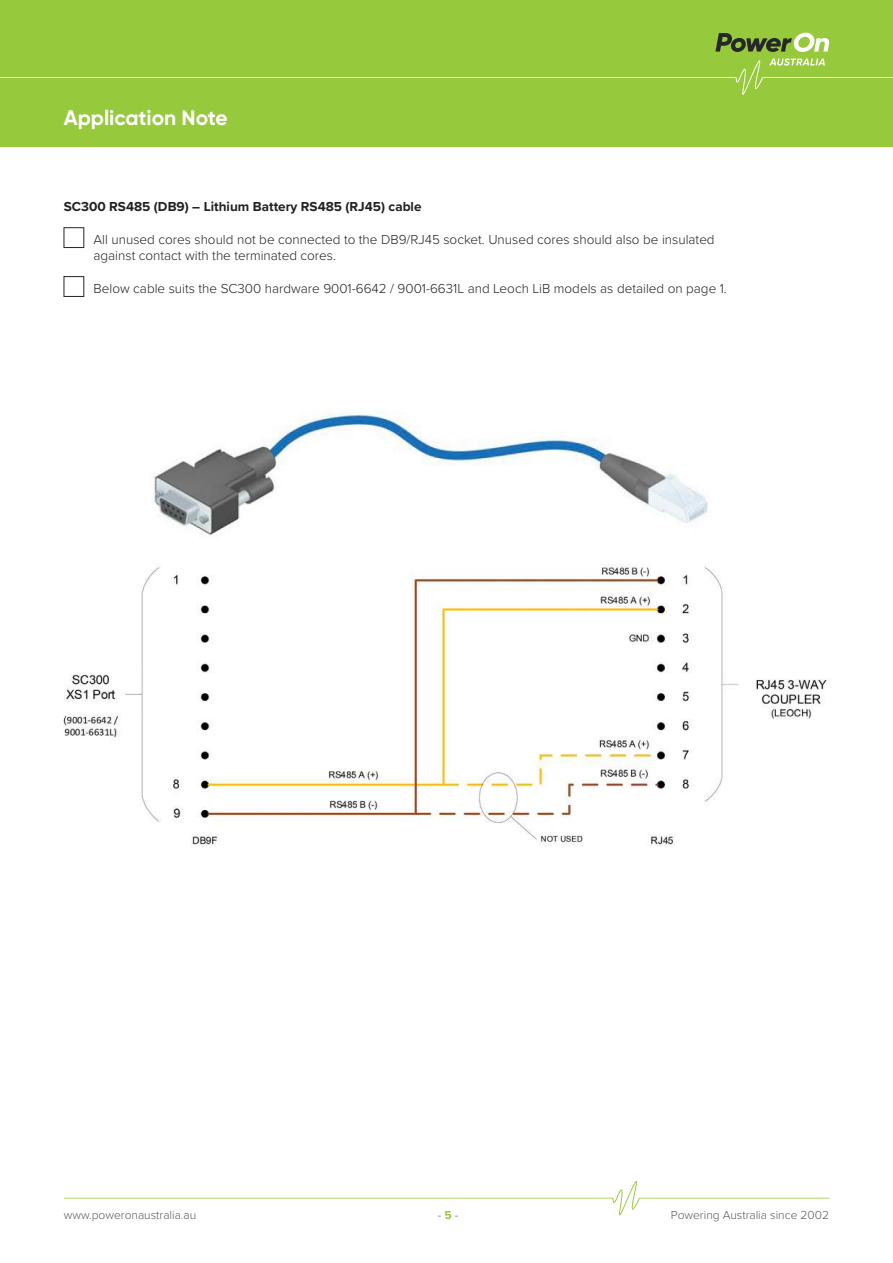
<style>
.page{position:relative;width:893px;height:1263px;background:#fff}
.page>*{position:absolute;margin:0;border:0;box-sizing:border-box;transform-origin:0 0}
.t1{font:700 21px "Gilroy";color:#fff}
.t2{font:300 13.5px/16.2px "Proxima Nova";color:#231f20}
.t3{font:700 13.5px "Proxima Nova";color:#231f20}
.t4{font:300 12px "Proxima Nova";color:#59595c}
.s1{font-weight:700;color:#97c93c}
</style>
<div class="page">
<div style="left:0;top:0;width:893px;height:147px;background:#97c93c"></div>
<svg style="left:715px;top:33px;width:115px;height:19px"></svg>
<svg style="left:0;top:58px;width:893px;height:37px"></svg>
<svg style="left:64px;top:1181px;width:765px;height:34px"></svg>
<div style="left:64px;top:227px;width:20px;height:21px;border:1px solid #232527"></div>
<div style="left:64px;top:276px;width:20px;height:21px;border:1px solid #232527"></div>
<img style="left:63px;top:412px;width:766px;height:434px">
<h1 class="t1" style="left:64px;top:105px;width:165px">Application Note</h1>
<p class="t3" style="left:64px;top:197px;width:359px">SC300 RS485 (DB9) – Lithium Battery RS485 (RJ45) cable</p>
<p class="t2" style="left:94px;top:231px;width:623px">All unused cores should not be connected to the DB9/RJ45 socket. Unused cores should also be insulated against contact with the terminated cores.</p>
<p class="t2" style="left:94px;top:279px;width:635px">Below cable suits the SC300 hardware 9001-6642 / 9001-6631L and Leoch LiB models as detailed on page 1.</p>
<p class="t4" style="left:64px;top:1206px;width:134px">www.poweronaustralia.au</p>
<p class="t4" style="left:438px;top:1206px;width:22px">- <span class="s1">5</span> -</p>
<p class="t4" style="left:671px;top:1206px;width:160px">Powering Australia since 2002</p>
</div>
